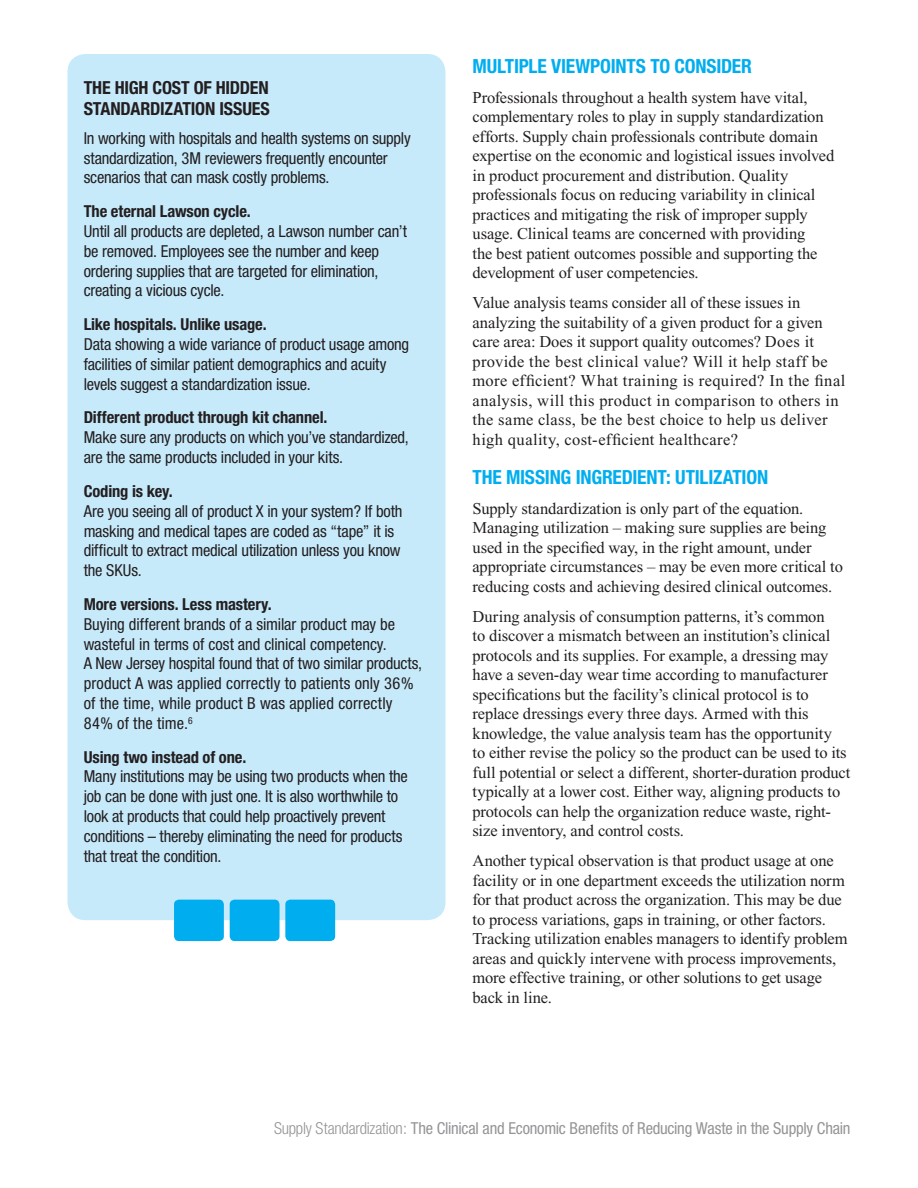
<style>
.page{position:relative;width:918px;height:1188px;background:#fff}
.page>*{position:absolute;margin:0;border:0;box-sizing:border-box;transform-origin:0 0}
.t1{font:700 condensed 19.5px "Helvetica Neue";letter-spacing:-.01em;color:#00aeef}
.t2{font:700 condensed 18px/21.6px "Helvetica Neue";letter-spacing:-.01em;color:#231f20}
.t3{font:16.5px/19.5px "Times New Roman";letter-spacing:-.005em;color:#231f20}
.t4{font:condensed 16.5px/19.8px "Helvetica Neue";letter-spacing:-.01em;color:#231f20}
.t5{font:16.5px/19.5px "Times New Roman";letter-spacing:.015em;color:#231f20}
.t6{font:700 condensed 16.5px "Helvetica Neue";letter-spacing:-.01em;color:#231f20}
.t7{font:condensed 16.5px "Helvetica Neue";letter-spacing:-.015em;color:#939598}
.s1{font-weight:300}
</style>
<div class="page">
<div style="left:68px;top:54px;width:378px;height:866px;background:#c7eafb;border-radius:18px"></div>
<div style="left:230px;top:900px;width:50px;height:41px;background:#00aeef;border-radius:5px"></div>
<div style="left:174px;top:900px;width:50px;height:41px;background:#00aeef;border-radius:5px"></div>
<div style="left:285px;top:900px;width:50px;height:41px;background:#00aeef;border-radius:5px"></div>
<h2 class="t2" style="left:84px;top:76px;width:188px">THE HIGH COST OF HIDDEN<br>STANDARDIZATION ISSUES</h2>
<p class="t4" style="left:84px;top:128px;width:329px">In working with hospitals and health systems on supply standardization, 3M reviewers frequently encounter scenarios that can mask costly problems.</p>
<h3 class="t6" style="left:84px;top:201px;width:169px">The eternal Lawson cycle.</h3>
<p class="t4" style="left:84px;top:221px;width:325px">Until all products are depleted, a Lawson number can’t be removed. Employees see the number and keep ordering supplies that are targeted for elimination, creating a vicious cycle.</p>
<h3 class="t6" style="left:84px;top:314px;width:184px">Like hospitals. Unlike usage.</h3>
<p class="t4" style="left:84px;top:334px;width:327px">Data showing a wide variance of product usage among facilities of similar patient demographics and acuity levels suggest a standardization issue.</p>
<h3 class="t6" style="left:84px;top:408px;width:245px">Different product through kit channel.</h3>
<p class="t4" style="left:84px;top:427px;width:327px">Make sure any products on which you’ve standardized, are the same products included in your kits.</p>
<h3 class="t6" style="left:84px;top:481px;width:91px">Coding is key.</h3>
<p class="t4" style="left:84px;top:501px;width:320px">Are you seeing all of product X in your system? If both masking and medical tapes are coded as “tape” it is difficult to extract medical utilization unless you know the SKUs.</p>
<h3 class="t6" style="left:84px;top:594px;width:190px">More versions. Less mastery.</h3>
<p class="t4" style="left:84px;top:614px;width:340px">Buying different brands of a similar product may be wasteful in terms of cost and clinical competency.<br>A New Jersey hospital found that of two similar products, product A was applied correctly to patients only 36% of the time, while product B was applied correctly 84% of the time.<sup>6</sup></p>
<h3 class="t6" style="left:84px;top:747px;width:164px">Using two instead of one.</h3>
<p class="t4" style="left:84px;top:767px;width:326px">Many institutions may be using two products when the job can be done with just one. It is also worthwhile to look at products that could help proactively prevent conditions – thereby eliminating the need for products that treat the condition.</p>
<h2 class="t1" style="left:472px;top:54px;width:281px">MULTIPLE VIEWPOINTS TO CONSIDER</h2>
<p class="t3" style="left:472px;top:87px;width:363px">Professionals throughout a health system have vital, complementary roles to play in supply standardization efforts. Supply chain professionals contribute domain expertise on the economic and logistical issues involved in product procurement and distribution. Quality professionals focus on reducing variability in clinical practices and mitigating the risk of improper supply usage. Clinical teams are concerned with providing<br>the best patient outcomes possible and supporting the development of user competencies.</p>
<p class="t5" style="left:472px;top:293px;width:374px">Value analysis teams consider all of these issues in analyzing the suitability of a given product for a given care area: Does it support quality outcomes? Does it provide the best clinical value? Will it help staff be more efficient? What training is required? In the final analysis, will this product in comparison to others in the same class, be the best choice to help us deliver high quality, cost-efficient healthcare?</p>
<h2 class="t1" style="left:472px;top:465px;width:297px">THE MISSING INGREDIENT: UTILIZATION</h2>
<p class="t3" style="left:472px;top:498px;width:372px">Supply standardization is only part of the equation.<br>Managing utilization – making sure supplies are being used in the specified way, in the right amount, under appropriate circumstances – may be even more critical to reducing costs and achieving desired clinical outcomes.</p>
<p class="t3" style="left:472px;top:606px;width:379px">During analysis of consumption patterns, it’s common<br>to discover a mismatch between an institution’s clinical protocols and its supplies. For example, a dressing may have a seven-day wear time according to manufacturer specifications but the facility’s clinical protocol is to replace dressings every three days. Armed with this knowledge, the value analysis team has the opportunity<br>to either revise the policy so the product can be used to its full potential or select a different, shorter-duration product typically at a lower cost. Either way, aligning products to protocols can help the organization reduce waste, right&shy;size inventory, and control costs.</p>
<p class="t3" style="left:472px;top:851px;width:377px">Another typical observation is that product usage at one facility or in one department exceeds the utilization norm for that product across the organization. This may be due to process variations, gaps in training, or other factors.<br>Tracking utilization enables managers to identify problem areas and quickly intervene with process improvements, more effective training, or other solutions to get usage back in line.</p>
<p class="t7" style="left:274px;top:1119px;width:578px"><span class="s1">Supply Standardization:</span> The Clinical and Economic Benefits of Reducing Waste in the Supply Chain</p>
</div>
